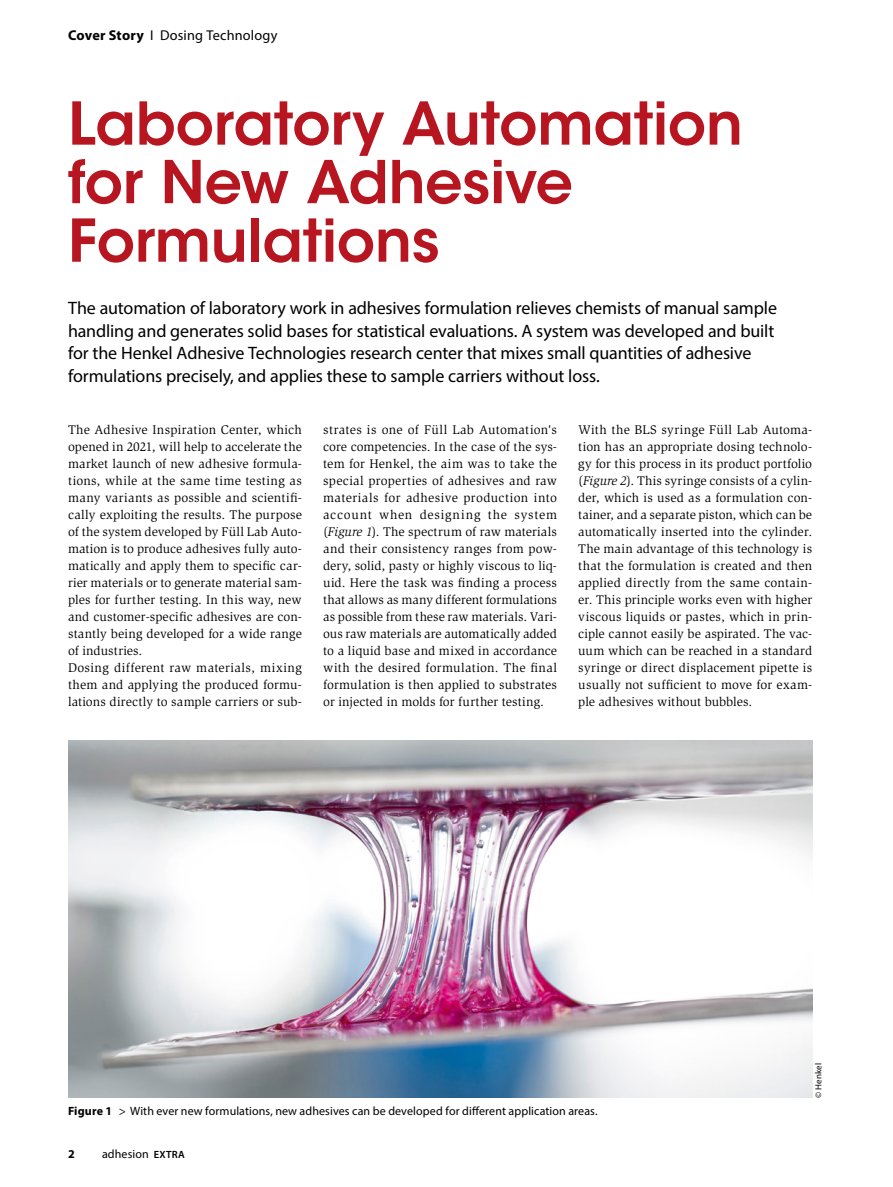
<style>
.page{position:relative;width:893px;height:1187px;background:#fff}
.page>*{position:absolute;margin:0;border:0;box-sizing:border-box;transform-origin:0 0}
.t1{font:600 58.5px/58.5px "ITC Avant Garde Std";letter-spacing:-.005em;color:#b71520}
.t2{font:18px/22.5px "Myriad Pro";letter-spacing:-.01em;color:#000}
.t3{font:14.25px "Myriad Pro";letter-spacing:.015em;color:#000}
.t4{font:12.9px/17px "Slimbach Std";letter-spacing:.01em;color:#000;text-align:justify}
.t5{font:12px "Myriad Pro";letter-spacing:.01em;color:#000}
.t6{font:700 12px "Myriad Pro";color:#000}
.t7{font:9px "Myriad Pro";letter-spacing:.02em;color:#000}
.s1{font-weight:700}
.s2{font-style:italic}
.s3{font-weight:600;font-size:10.5px}
</style>
<div class="page">
<img style="left:68px;top:740px;width:744px;height:357px">
<p class="t3" style="left:68px;top:27px;width:211px"><span class="s1">Cover Story</span> I Dosing Technology</p>
<h1 class="t1" style="left:68px;top:94px;width:676px">Laboratory Automation for New Adhesive<br>Formulations</h1>
<p class="t2" style="left:68px;top:296px;width:710px">The automation of laboratory work in adhesives formulation relieves chemists of manual sample handling and generates solid bases for statistical evaluations. A system was developed and built for the Henkel Adhesive Technologies research center that mixes small quantities of adhesive formulations precisely, and applies these to sample carriers without loss.</p>
<p class="t4" style="left:68px;top:421px;width:235px;text-align:left">The Adhesive Inspiration Center, which opened in 2021, will help to accelerate the market launch of new adhesive formula&shy;tions, while at the same time testing as many variants as possible and scientifi&shy;cally exploiting the results. The purpose of the system developed by Füll Lab Auto&shy;mation is to produce adhesives fully auto&shy;matically and apply them to specific car&shy;rier materials or to generate material sam&shy;ples for further testing. In this way, new and customer-specific adhesives are con&shy;stantly being developed for a wide range of industries.<br>Dosing different raw materials, mixing them and applying the produced formu&shy;lations directly to sample carriers or sub-</p>
<p class="t4" style="left:323px;top:421px;width:235px">strates is one of Füll Lab Automation's core competencies. In the case of the sys&shy;tem for Henkel, the aim was to take the special properties of adhesives and raw materials for adhesive production into account when designing the system (<span class="s2">Figure 1</span>). The spectrum of raw materials and their consistency ranges from pow&shy;dery, solid, pasty or highly viscous to liq&shy;uid. Here the task was finding a process that allows as many different formulations as possible from these raw materials. Vari&shy;ous raw materials are automatically added to a liquid base and mixed in accordance with the desired formulation. The final formulation is then applied to substrates or injected in molds for further testing.</p>
<p class="t4" style="left:578px;top:421px;width:235px">With the BLS syringe Füll Lab Automa&shy;tion has an appropriate dosing technolo&shy;gy for this process in its product portfolio (<span class="s2">Figure 2</span>). This syringe consists of a cylin&shy;der, which is used as a formulation con&shy;tainer, and a separate piston, which can be automatically inserted into the cylinder.<br>The main advantage of this technology is that the formulation is created and then applied directly from the same contain&shy;er. This principle works even with higher viscous liquids or pastes, which in prin&shy;ciple cannot easily be aspirated. The vac&shy;uum which can be reached in a standard syringe or direct displacement pipette is usually not sufficient to move for exam&shy;ple adhesives without bubbles.</p>
<p class="t5" style="left:68px;top:1103px;width:531px"><span class="s1">Figure 1</span> &gt; With ever new formulations, new adhesives can be developed for different application areas.</p>
<p class="t6" style="left:68px;top:1146px;width:8px">2</p>
<p class="t5" style="left:102px;top:1146px;width:84px">adhesion <span class="s3">EXTRA</span></p>
<p class="t7" style="left:813px;top:1097px;width:36px;rotate:-90deg">© Henkel</p>
</div>
